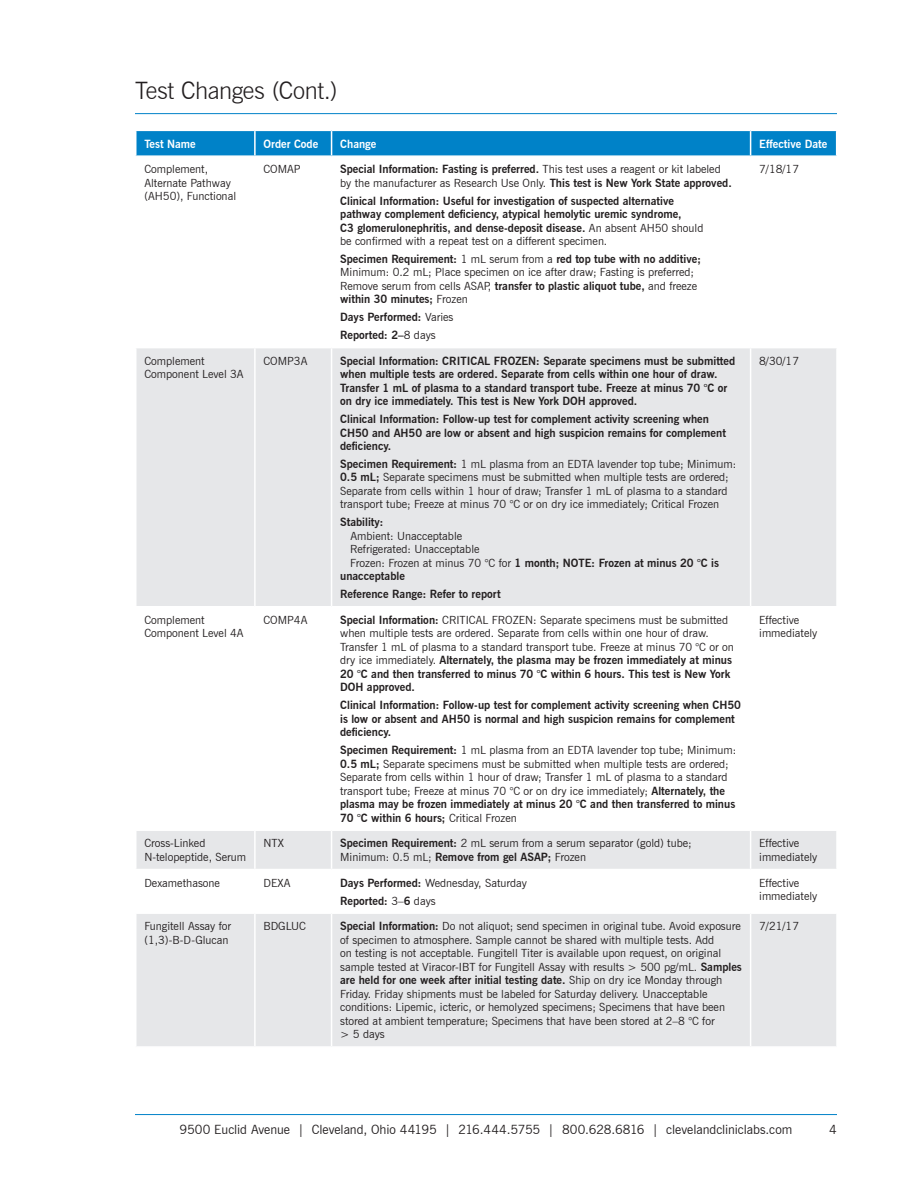
<style>
.page{position:relative;width:918px;height:1188px;background:#fff}
.page>*{position:absolute;margin:0;border:0;box-sizing:border-box;transform-origin:0 0}
.t1{font:300 24px "News Gothic BT";letter-spacing:-.015em;color:#231f20}
.t2{font:12.75px "News Gothic BT";letter-spacing:-.005em;color:#231f20}
.t3{font:11.25px/13.5px "News Gothic BT";color:#231f20}
.t4{font:700 11.25px/13.5px "News Gothic BT";color:#231f20}
.t5{font:700 11.25px "News Gothic BT";color:#fff}
.s1{font-weight:400}
.s2{font-weight:700}
</style>
<div class="page">
<hr style="left:135px;top:1114px;width:702px;height:1px;background:#0082c8">
<svg style="left:136px;top:348px;width:700px;height:698px;fill:#e6e7e9"></svg>
<hr style="left:254px;top:348px;width:2px;height:258px;background:#fff">
<hr style="left:331px;top:348px;width:1px;height:258px;background:#fff">
<hr style="left:750px;top:348px;width:1px;height:258px;background:#fff">
<hr style="left:135px;top:606px;width:120px;height:1px;background:#fff">
<hr style="left:255px;top:606px;width:77px;height:1px;background:#fff">
<hr style="left:254px;top:607px;width:2px;height:222px;background:#fff">
<hr style="left:332px;top:606px;width:419px;height:1px;background:#fff">
<hr style="left:331px;top:607px;width:1px;height:222px;background:#fff">
<hr style="left:751px;top:606px;width:87px;height:1px;background:#fff">
<hr style="left:750px;top:607px;width:1px;height:222px;background:#fff">
<hr style="left:135px;top:829px;width:120px;height:2px;background:#fff">
<hr style="left:255px;top:829px;width:77px;height:2px;background:#fff">
<hr style="left:254px;top:831px;width:2px;height:38px;background:#fff">
<hr style="left:332px;top:829px;width:419px;height:2px;background:#fff">
<hr style="left:331px;top:831px;width:1px;height:38px;background:#fff">
<hr style="left:751px;top:829px;width:87px;height:2px;background:#fff">
<hr style="left:750px;top:831px;width:1px;height:38px;background:#fff">
<hr style="left:135px;top:869px;width:120px;height:1px;background:#fff">
<hr style="left:255px;top:869px;width:77px;height:1px;background:#fff">
<hr style="left:254px;top:870px;width:2px;height:42px;background:#fff">
<hr style="left:332px;top:869px;width:419px;height:1px;background:#fff">
<hr style="left:331px;top:870px;width:1px;height:42px;background:#fff">
<hr style="left:751px;top:869px;width:87px;height:1px;background:#fff">
<hr style="left:750px;top:870px;width:1px;height:42px;background:#fff">
<hr style="left:135px;top:912px;width:120px;height:2px;background:#fff">
<hr style="left:255px;top:912px;width:77px;height:2px;background:#fff">
<hr style="left:254px;top:914px;width:2px;height:132px;background:#fff">
<hr style="left:332px;top:912px;width:419px;height:2px;background:#fff">
<hr style="left:331px;top:914px;width:1px;height:132px;background:#fff">
<hr style="left:751px;top:912px;width:87px;height:2px;background:#fff">
<hr style="left:750px;top:914px;width:1px;height:132px;background:#fff">
<hr style="left:135px;top:113px;width:702px;height:1px;background:#0082c8">
<svg style="left:136px;top:130px;width:701px;height:25px;background:#0d88ca"></svg>
<h1 class="t1" style="left:135px;top:76px;width:204px">Test Changes (Cont.)</h1>
<p class="t5" style="left:144px;top:137px;width:53px">Test Name</p>
<p class="t5" style="left:264px;top:137px;width:56px">Order Code</p>
<p class="t5" style="left:340px;top:137px;width:38px">Change</p>
<p class="t5" style="left:759px;top:137px;width:70px">Effective Date</p>
<p class="t3" style="left:144px;top:162px;width:93px">Complement,<br>Alternate Pathway (AH50), Functional</p>
<p class="t3" style="left:264px;top:162px;width:39px">COMAP</p>
<p class="t4" style="left:340px;top:162px;width:393px">Special Information: Fasting is preferred. <span class="s1">This test uses a reagent or kit labeled by the manufacturer as Research Use Only.</span> This test is New York State approved.</p>
<p class="t4" style="left:340px;top:194px;width:365px">Clinical Information: Useful for investigation of suspected alternative pathway complement deficiency, atypical hemolytic uremic syndrome,<br>C3 glomerulonephritis, and dense-deposit disease. <span class="s1">An absent AH50 should be confirmed with a repeat test on a different specimen.</span></p>
<p class="t3" style="left:340px;top:252px;width:362px"><span class="s2">Specimen Requirement:</span> 1 mL serum from a <span class="s2">red top tube with no additive; </span>Minimum: 0.2 mL; Place specimen on ice after draw; Fasting is preferred; Remove serum from cells ASAP, <span class="s2">transfer to plastic aliquot tube,</span> and freeze <span class="s2">within 30 minutes;</span> Frozen</p>
<p class="t4" style="left:340px;top:308px;width:115px;line-height:17.9px">Days Performed: <span class="s1">Varies<br></span>Reported: 2–<span class="s1">8 days</span></p>
<p class="t3" style="left:144px;top:354px;width:101px">Complement<br>Component Level 3A</p>
<p class="t3" style="left:263px;top:354px;width:46px">COMP3A</p>
<p class="t4" style="left:340px;top:354px;width:397px">Special Information: CRITICAL FROZEN: Separate specimens must be submitted when multiple tests are ordered. Separate from cells within one hour of draw.<br>Transfer 1 mL of plasma to a standard transport tube. Freeze at minus 70 °C or on dry ice immediately. This test is New York DOH approved.</p>
<p class="t4" style="left:340px;top:412px;width:387px">Clinical Information: Follow-up test for complement activity screening when<br>CH50 and AH50 are low or absent and high suspicion remains for complement deficiency.</p>
<p class="t3" style="left:340px;top:457px;width:398px"><span class="s2">Specimen Requirement:</span> 1 mL plasma from an EDTA lavender top tube; Minimum:<br><span class="s2">0.5 mL;</span> Separate specimens must be submitted when multiple tests are ordered; Separate from cells within 1 hour of draw; Transfer 1 mL of plasma to a standard transport tube; Freeze at minus 70 °C or on dry ice immediately; Critical Frozen</p>
<p class="t4" style="left:340px;top:515px;width:45px">Stability:</p>
<p class="t3" style="left:350px;top:529px;width:113px">Ambient: Unacceptable</p>
<p class="t3" style="left:350px;top:542px;width:131px">Refrigerated: Unacceptable</p>
<p class="t4" style="left:350px;top:556px;width:370px"><span class="s1">Frozen: Frozen at minus 70 °C for</span> 1 month; NOTE: Frozen at minus 20 °C is</p>
<p class="t4" style="left:340px;top:569px;width:66px">unacceptable</p>
<p class="t4" style="left:340px;top:587px;width:162px">Reference Range: Refer to report</p>
<p class="t3" style="left:144px;top:613px;width:101px">Complement<br>Component Level 4A</p>
<p class="t3" style="left:263px;top:613px;width:46px">COMP4A</p>
<p class="t3" style="left:340px;top:613px;width:395px"><span class="s2">Special Information:</span> CRITICAL FROZEN: Separate specimens must be submitted when multiple tests are ordered. Separate from cells within one hour of draw.<br>Transfer 1 mL of plasma to a standard transport tube. Freeze at minus 70 °C or on dry ice immediately. <span class="s2">Alternately, the plasma may be frozen immediately at minus 20 °C and then transferred to minus 70 °C within 6 hours. This test is New York DOH approved.</span></p>
<p class="t4" style="left:340px;top:698px;width:402px">Clinical Information: Follow-up test for complement activity screening when CH50 is low or absent and AH50 is normal and high suspicion remains for complement deficiency.</p>
<p class="t3" style="left:340px;top:743px;width:398px"><span class="s2">Specimen Requirement:</span> 1 mL plasma from an EDTA lavender top tube; Minimum:<br><span class="s2">0.5 mL;</span> Separate specimens must be submitted when multiple tests are ordered; Separate from cells within 1 hour of draw; Transfer 1 mL of plasma to a standard transport tube; Freeze at minus 70 °C or on dry ice immediately; <span class="s2">Alternately, the plasma may be frozen immediately at minus 20 °C and then transferred to minus 70 °C within 6 hours;</span> Critical Frozen</p>
<p class="t3" style="left:759px;top:162px;width:41px">7/18/17</p>
<p class="t3" style="left:759px;top:354px;width:41px">8/30/17</p>
<p class="t3" style="left:759px;top:613px;width:60px">Effective immediately</p>
<p class="t3" style="left:144px;top:837px;width:103px">Cross-Linked<br>N-telopeptide, Serum</p>
<p class="t3" style="left:263px;top:837px;width:22px">NTX</p>
<p class="t3" style="left:340px;top:837px;width:353px"><span class="s2">Specimen Requirement:</span> 2 mL serum from a serum separator (gold) tube;<br>Minimum: 0.5 mL; <span class="s2">Remove from gel ASAP;</span> Frozen</p>
<p class="t3" style="left:759px;top:837px;width:60px">Effective immediately</p>
<p class="t3" style="left:144px;top:876px;width:77px">Dexamethasone</p>
<p class="t3" style="left:263px;top:876px;width:28px">DEXA</p>
<p class="t4" style="left:340px;top:874px;width:188px;line-height:17.9px">Days Performed: <span class="s1">Wednesday, Saturday<br></span>Reported: <span class="s1">3–</span>6 <span class="s1">days</span></p>
<p class="t3" style="left:759px;top:876px;width:60px">Effective immediately</p>
<p class="t3" style="left:144px;top:920px;width:88px">Fungitell Assay for (1,3)-B-D-Glucan</p>
<p class="t3" style="left:263px;top:920px;width:44px">BDGLUC</p>
<p class="t3" style="left:340px;top:920px;width:403px"><span class="s2">Special Information:</span> Do not aliquot; send specimen in original tube. Avoid exposure of specimen to atmosphere. Sample cannot be shared with multiple tests. Add<br>on testing is not acceptable. Fungitell Titer is available upon request, on original sample tested at Viracor-IBT for Fungitell Assay with results &gt; 500 pg/mL. <span class="s2">Samples are held for one week after initial testing date.</span> Ship on dry ice Monday through Friday. Friday shipments must be labeled for Saturday delivery. Unacceptable conditions: Lipemic, icteric, or hemolyzed specimens; Specimens that have been stored at ambient temperature; Specimens that have been stored at 2–8 °C for<br>&gt; 5 days</p>
<p class="t3" style="left:759px;top:920px;width:41px">7/21/17</p>
<p class="t2" style="left:180px;top:1122px;width:614px">9500 Euclid Avenue | Cleveland, Ohio 44195 | 216.444.5755 | 800.628.6816 | clevelandcliniclabs.com</p>
<p class="t2" style="left:829px;top:1122px;width:9px">4</p>
</div>
